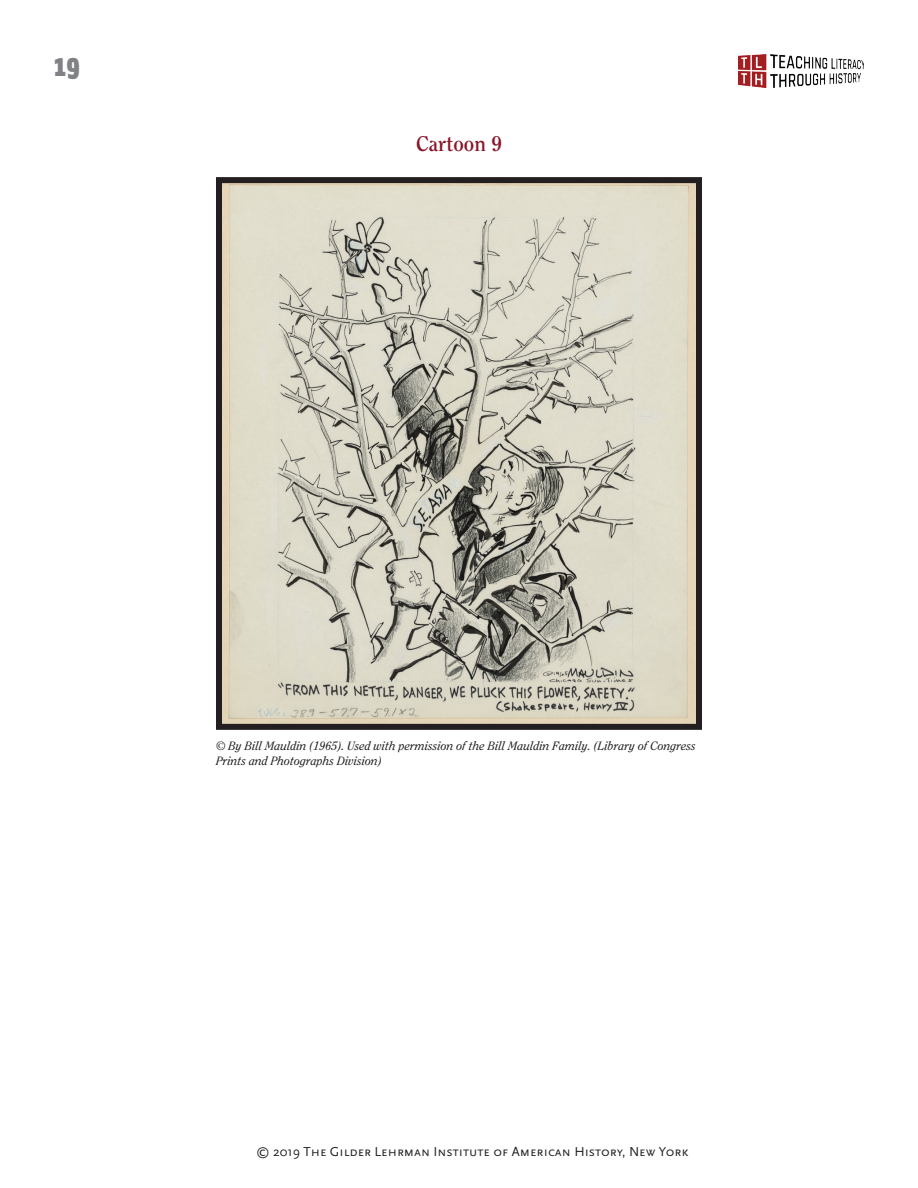
<style>
.page{position:relative;width:918px;height:1188px;background:#fff}
.page>*{position:absolute;margin:0;border:0;box-sizing:border-box;transform-origin:0 0}
.t1{font:900 30px "Solex";color:#808285}
.t2{font:700 21px "Clearface";color:#891629}
.t3{font:13.5px "Scala Sans Caps";color:#231f20}
.t4{font:italic 12px/15px "Clearface";color:#231f20}
</style>
<div class="page">
<img style="left:739px;top:54px;width:125px;height:34px">
<img style="left:223px;top:184px;width:472px;height:539px">
<div style="left:216px;top:177px;width:486px;height:553px;border:6px solid #231f20"></div>
<h1 class="t1" style="left:54px;top:44px;width:28px">19</h1>
<h2 class="t2" style="left:416px;top:132px;width:87px">Cartoon 9</h2>
<p class="t4" style="left:216px;top:738px;width:481px">© By Bill Mauldin (1965). Used with permission of the Bill Mauldin Family. (Library of Congress<br>Prints and Photographs Division)</p>
<p class="t3" style="left:256px;top:1143px;width:434px">© 2019 The Gilder Lehrman Institute of American History, New York</p>
</div>
